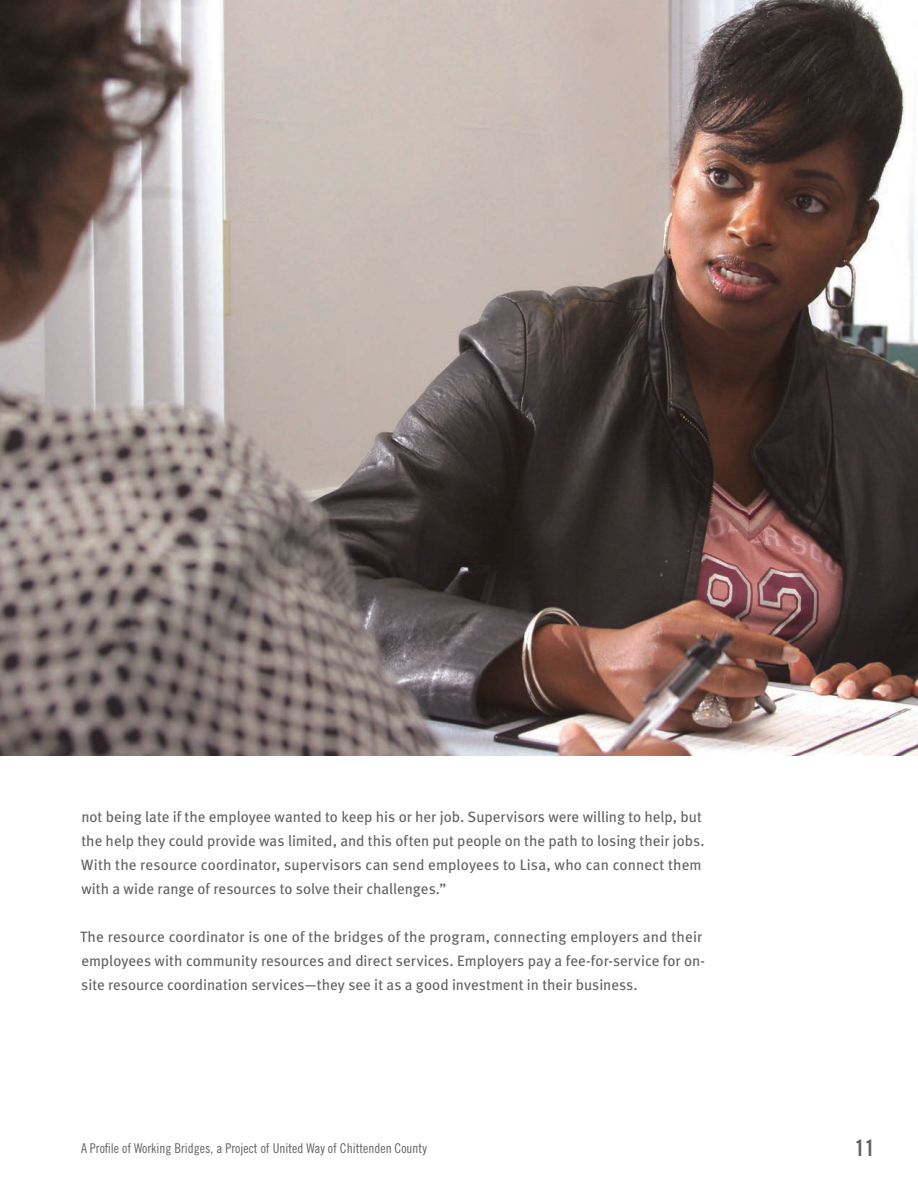
<style>
.page{position:relative;width:918px;height:1188px;background:#fff}
.page>*{position:absolute;margin:0;border:0;box-sizing:border-box;transform-origin:0 0}
.t1{font:22.5px "Trade Gothic Bold Cond Twenty";color:#636366}
.t2{font:15px/24px "Meta Book LF";letter-spacing:.005em;color:#636366}
.t3{font:13.5px "Trade Gothic Cond Eighteen";color:#636366}
</style>
<div class="page">
<img style="left:0;top:0;width:918px;height:756px">
<p class="t2" style="left:81px;top:805px;width:625px">not being late if the employee wanted to keep his or her job. Supervisors were willing to help, but the help they could provide was limited, and this often put people on the path to losing their jobs.<br>With the resource coordinator, supervisors can send employees to Lisa, who can connect them with a wide range of resources to solve their challenges.”</p>
<p class="t2" style="left:80px;top:925px;width:627px">The resource coordinator is one of the bridges of the program, connecting employers and their employees with community resources and direct services. Employers pay a fee-for-service for on&shy;site resource coordination services—they see it as a good investment in their business.</p>
<p class="t3" style="left:81px;top:1140px;width:347px">A Profile of Working Bridges, a Project of United Way of Chittenden County</p>
<h1 class="t1" style="left:855px;top:1134px;width:21px">11</h1>
</div>
